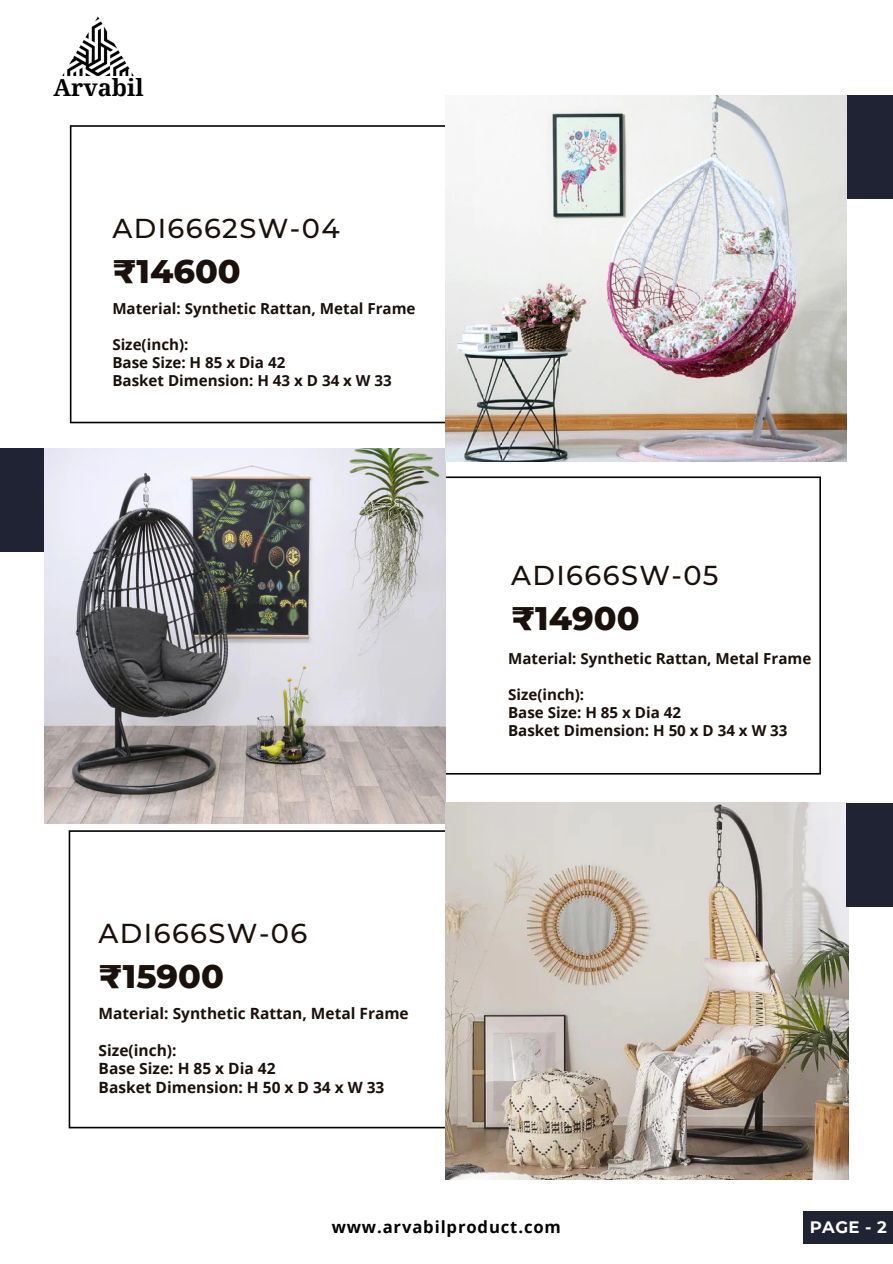
<style>
.page{position:relative;width:893px;height:1264px;background:#fff}
.page>*{position:absolute;margin:0;border:0;box-sizing:border-box;transform-origin:0 0}
.t1{font:800 33.3px "Montserrat";color:#1b110c}
.t2{font:500 27.3px "Montserrat";letter-spacing:.05em;color:#1b110c}
.t3{font:700 23.55px "Noto Serif";color:#000}
.t4{font:700 16.65px "Open Sans";letter-spacing:.05em;color:#000}
.t5{font:700 16.5px "Montserrat";color:#fff}
.t6{font:700 15.45px "Open Sans";color:#1b110c}
.t7{font:700 15.15px "Open Sans";color:#1b110c}
</style>
<div class="page">
<svg style="left:70px;top:125px;width:375px;height:298px"></svg>
<svg style="left:445px;top:476px;width:376px;height:298px"></svg>
<div style="left:0;top:448px;width:62px;height:104px;background:#1f2334"></div>
<img style="left:44px;top:448px;width:401px;height:376px">
<svg style="left:69px;top:830px;width:376px;height:298px"></svg>
<img style="left:445px;top:802px;width:403px;height:377px">
<img style="left:445px;top:95px;width:401px;height:367px">
<div style="left:846px;top:95px;width:46px;height:104px;background:#1f2334"></div>
<div style="left:846px;top:802px;width:46px;height:104px;background:#1f2334"></div>
<img style="left:62px;top:16px;width:72px;height:60px">
<div style="left:803px;top:1210px;width:89px;height:33px;background:#1f2334"></div>
<p class="t3" style="left:54px;top:71px;width:92px">Arvabil</p>
<p class="t2" style="left:112px;top:212px;width:229px">ADI6662SW-04</p>
<p class="t1" style="left:112px;top:251px;width:130px">₹14600</p>
<p class="t7" style="left:112px;top:297px;width:305px">Material: Synthetic Rattan, Metal Frame</p>
<p class="t7" style="left:112px;top:333px;width:78px">Size(inch):</p>
<p class="t7" style="left:112px;top:351px;width:174px">Base Size: H 85 x Dia 42</p>
<p class="t7" style="left:112px;top:369px;width:281px">Basket Dimension: H 43 x D 34 x W 33</p>
<p class="t2" style="left:99px;top:916px;width:210px">ADI666SW-06</p>
<p class="t1" style="left:99px;top:956px;width:127px">₹15900</p>
<p class="t6" style="left:99px;top:1002px;width:311px">Material: Synthetic Rattan, Metal Frame</p>
<p class="t6" style="left:99px;top:1039px;width:79px">Size(inch):</p>
<p class="t6" style="left:99px;top:1057px;width:178px">Base Size: H 85 x Dia 42</p>
<p class="t6" style="left:99px;top:1076px;width:287px">Basket Dimension: H 50 x D 34 x W 33</p>
<p class="t2" style="left:511px;top:558px;width:209px">ADI666SW-05</p>
<p class="t1" style="left:511px;top:597px;width:130px">₹14900</p>
<p class="t7" style="left:508px;top:648px;width:305px">Material: Synthetic Rattan, Metal Frame</p>
<p class="t7" style="left:508px;top:684px;width:78px">Size(inch):</p>
<p class="t7" style="left:508px;top:702px;width:174px">Base Size: H 85 x Dia 42</p>
<p class="t7" style="left:508px;top:720px;width:281px">Basket Dimension: H 50 x D 34 x W 33</p>
<p class="t4" style="left:331px;top:1215px;width:231px">www.arvabilproduct.com</p>
<p class="t5" style="left:809px;top:1216px;width:79px">PAGE - 2</p>
</div>
